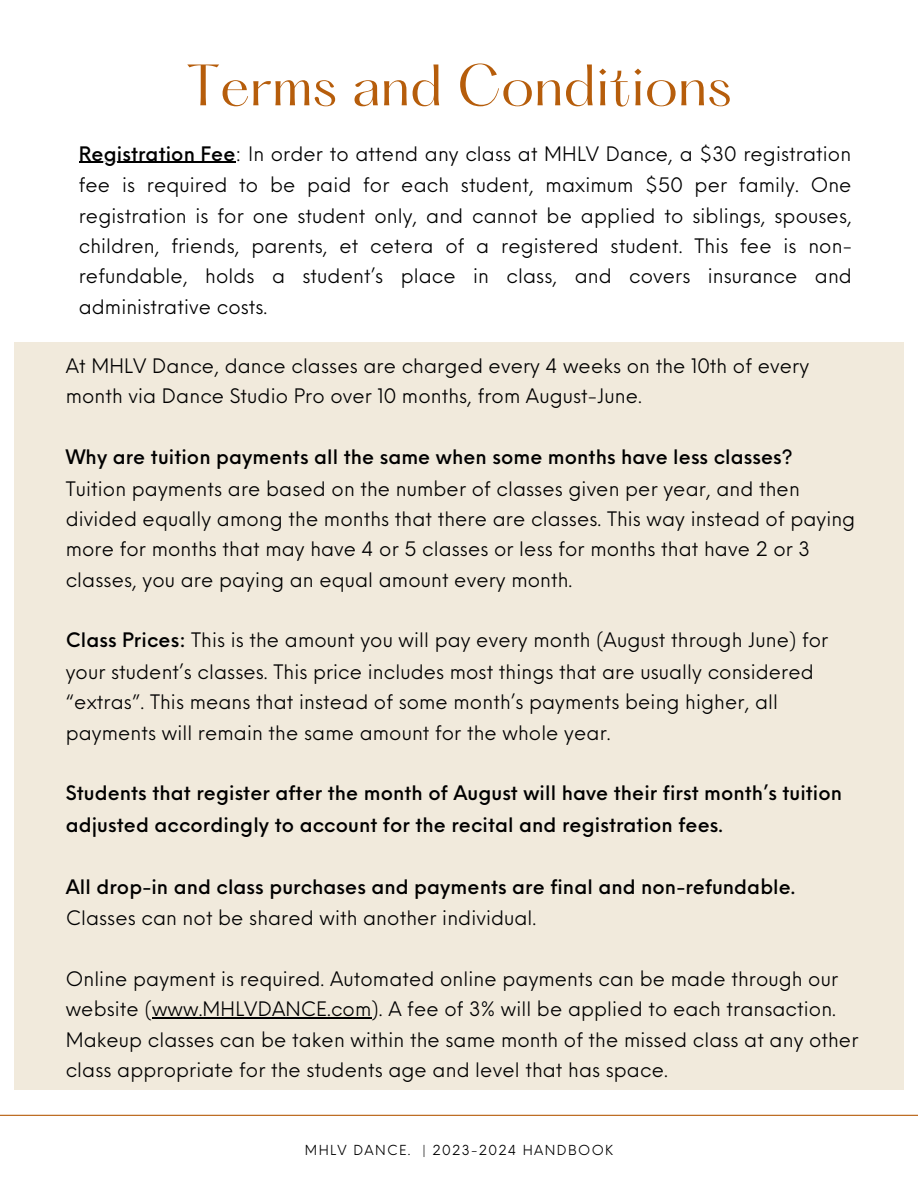
<style>
.page{position:relative;width:918px;height:1188px;background:#fff}
.page>*{position:absolute;margin:0;border:0;box-sizing:border-box;transform-origin:0 0}
.t1{font:51px "Hatton";color:#b65d0b}
.t2{font:19.5px/30.3px "Neue Einstellung";letter-spacing:.005em;color:#000}
.t3{font:500 19.5px/31.5px "Neue Einstellung";letter-spacing:.005em;color:#000}
.t4{font:13.5px "Neue Einstellung";letter-spacing:.1em;color:#000}
.s1{font-weight:500}
.s2{font-weight:400}
</style>
<div class="page">
<div style="left:14px;top:342px;width:890px;height:748px;background:#f1eadc"></div>
<hr style="left:152px;top:1018px;width:219px;height:1px;background:#000">
<hr style="left:79px;top:162px;width:157px;height:1px;background:#000">
<hr style="left:0;top:1115px;width:918px;height:1px;background:#b65d0b">
<p class="t1" style="left:186px;top:61px;width:547px">Terms and Conditions</p>
<p class="t2" style="left:79px;top:136px;width:775px;text-align:justify"><span class="s1">Registration Fee</span>: In order to attend any class at MHLV Dance, a $30 registration fee is required to be paid for each student, maximum $50 per family. One registration is for one student only, and cannot be applied to siblings, spouses, children, friends, parents, et cetera of a registered student. This fee is non&shy;refundable, holds a student’s place in class, and covers insurance and administrative costs.</p>
<p class="t2" style="left:66px;top:349px;width:745px">At MHLV Dance, dance classes are charged every 4 weeks on the 10th of every month via Dance Studio Pro over 10 months, from August-June.</p>
<p class="t3" style="left:66px;top:439px;width:729px">Why are tuition payments all the same when some months have less classes?</p>
<p class="t2" style="left:66px;top:471px;width:791px">Tuition payments are based on the number of classes given per year, and then divided equally among the months that there are classes. This way instead of paying more for months that may have 4 or 5 classes or less for months that have 2 or 3 classes, you are paying an equal amount every month.</p>
<p class="t2" style="left:66px;top:623px;width:764px;line-height:30.8px"><span class="s1">Class Prices:</span> This is the amount you will pay every month (August through June) for your student’s classes. This price includes most things that are usually considered “extras”. This means that instead of some month’s payments being higher, all payments will remain the same amount for the whole year.</p>
<p class="t3" style="left:66px;top:776px;width:778px">Students that register after the month of August will have their first month’s tuition adjusted accordingly to account for the recital and registration fees.</p>
<p class="t3" style="left:66px;top:869px;width:731px">All drop-in and class purchases and payments are final and non-refundable.<br><span class="s2">Classes can not be shared with another individual.</span></p>
<p class="t2" style="left:66px;top:962px;width:774px">Online payment is required. Automated online payments can be made through our website (www.MHLVDANCE.com). A fee of 3% will be applied to each transaction.</p>
<p class="t2" style="left:66px;top:1023px;width:794px">Makeup classes can be taken within the same month of the missed class at any other class appropriate for the students age and level that has space.</p>
<p class="t4" style="left:305px;top:1138px;width:310px">MHLV DANCE. | 2023-2024 HANDBOOK</p>
</div>
